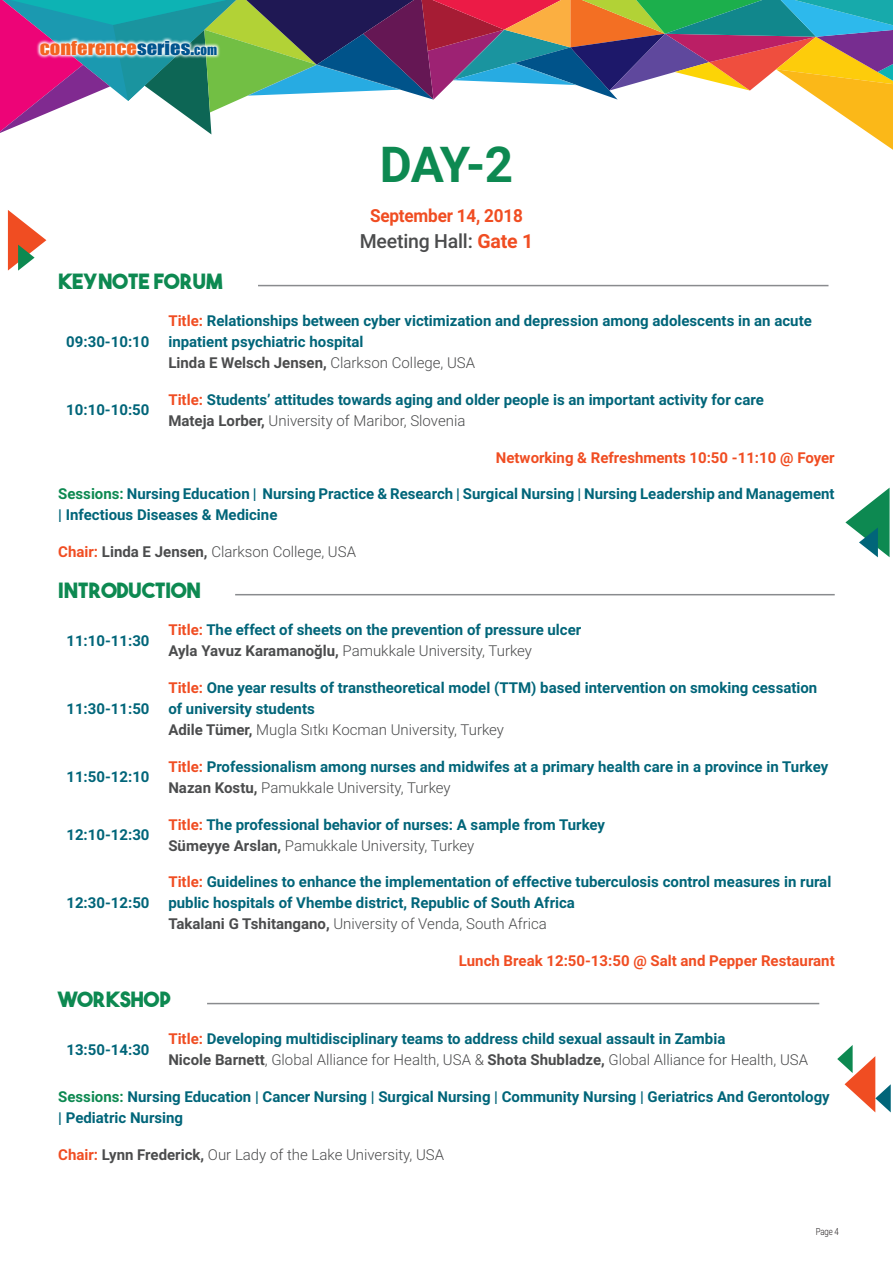
<style>
.page{position:relative;width:893px;height:1263px;background:#fff}
.page>*{position:absolute;margin:0;border:0;box-sizing:border-box;transform-origin:0 0}
.t1{font:700 49.5px "Roboto";color:#0d8951}
.t2{font:21px "The Bold Font";color:#0d8951}
.t3{font:500 19.5px "Roboto";letter-spacing:-.01em;color:#4b4c4d}
.t4{font:700 18px "Roboto";letter-spacing:-.01em;color:#f04d22;scale:.95 1}
.t5{font:17.7px "Impact";color:#f36421;scale:1.16 1}
.t6{font:700 15px/21px "Roboto";color:#016579}
.t7{font:300 15px "Roboto";color:#4b4c4d}
.t8{font:700 15px "Roboto";color:#f04d22}
.t9{font:300 9.75px "Roboto";color:#231f20;scale:.8 1}
.s1{color:#00548e}
.s2{font-size:12.6px;color:#00548e}
.s3{font-weight:700;color:#f04d22}
.s4{color:#f04d22}
.s5{color:#4b4c4d}
.s6{font-weight:300;color:#4b4c4d}
.s7{color:#0d8951}
.s8{font-weight:700}
</style>
<div class="page">
<svg style="left:0;top:0;width:893px;height:150px"></svg>
<svg style="left:845px;top:488px;width:45px;height:69px"></svg>
<svg style="left:837px;top:1045px;width:54px;height:67px"></svg>
<svg style="left:36px;top:37px;width:185px;height:22px"></svg>
<svg style="left:8px;top:210px;width:38px;height:61px"></svg>
<hr style="left:258px;top:285px;width:570px;height:1px;background:#898b8e">
<hr style="left:235px;top:594px;width:600px;height:1px;background:#898b8e">
<hr style="left:207px;top:1003px;width:612px;height:1px;background:#898b8e">
<p class="t5" style="left:40px;top:34px;width:154px">CONFERENCE<span class="s1">SERIES.</span><span class="s2">COM</span></p>
<p class="t2" style="left:58px;top:268px;width:166px">KEYNOTE FORUM</p>
<p class="t1" style="left:380px;top:130px;width:135px">DAY-2</p>
<p class="t4" style="left:370px;top:203px;width:163px">September 14, 2018</p>
<p class="t3" style="left:360px;top:227px;width:175px">Meeting Hall: <span class="s3">Gate 1</span></p>
<p class="t6" style="left:66px;top:331px;width:85px">09:30-10:10</p>
<p class="t6" style="left:168px;top:310px;width:645px"><span class="s4">Title:</span> Relationships between cyber victimization and depression among adolescents in an acute inpatient psychiatric hospital<br><span class="s5">Linda E Welsch Jensen,</span> <span class="s6">Clarkson College, USA</span></p>
<p class="t6" style="left:66px;top:399px;width:85px">10:10-10:50</p>
<p class="t6" style="left:168px;top:388px;width:597px"><span class="s4">Title:</span> Students’ attitudes towards aging and older people is an important activity for care<br><span class="s5">Mateja Lorber,</span> <span class="s6">University of Maribor, Slovenia</span></p>
<p class="t8" style="left:496px;top:447px;width:340px">Networking &amp; Refreshments 10:50 -11:10 @ Foyer</p>
<p class="t6" style="left:58px;top:483px;width:778px"><span class="s7">Sessions:</span> Nursing Education | Nursing Practice &amp; Research | Surgical Nursing | Nursing Leadership and Management | Infectious Diseases &amp; Medicine</p>
<p class="t7" style="left:58px;top:541px;width:299px"><span class="s3">Chair:</span> <span class="s8">Linda E Jensen,</span> Clarkson College, USA</p>
<p class="t2" style="left:58px;top:577px;width:144px">INTRODUCTION</p>
<p class="t6" style="left:66px;top:629px;width:85px">11:10-11:30</p>
<p class="t6" style="left:168px;top:619px;width:414px"><span class="s4">Title:</span> The effect of sheets on the prevention of pressure ulcer<br><span class="s5">Ayla Yavuz Karamanoğlu,</span> <span class="s6">Pamukkale University, Turkey</span></p>
<p class="t6" style="left:66px;top:698px;width:85px">11:30-11:50</p>
<p class="t6" style="left:168px;top:677px;width:650px"><span class="s4">Title:</span> One year results of transtheoretical model (TTM) based intervention on smoking cessation of university students<br><span class="s5">Adile Tümer,</span> <span class="s6">Mugla Sıtkı Kocman University, Turkey</span></p>
<p class="t6" style="left:66px;top:766px;width:85px">11:50-12:10</p>
<p class="t6" style="left:168px;top:755px;width:661px"><span class="s4">Title:</span> Professionalism among nurses and midwifes at a primary health care in a province in Turkey<br><span class="s5">Nazan Kostu,</span> <span class="s6">Pamukkale University, Turkey</span></p>
<p class="t6" style="left:66px;top:824px;width:85px">12:10-12:30</p>
<p class="t6" style="left:168px;top:813px;width:438px"><span class="s4">Title:</span> The professional behavior of nurses: A sample from Turkey<br><span class="s5">Sümeyye Arslan,</span> <span class="s6">Pamukkale University, Turkey</span></p>
<p class="t6" style="left:168px;top:871px;width:664px"><span class="s4">Title:</span> Guidelines to enhance the implementation of effective tuberculosis control measures in rural public hospitals of Vhembe district, Republic of South Africa<br><span class="s5">Takalani G Tshitangano,</span> <span class="s6">University of Venda, South Africa</span></p>
<p class="t8" style="left:459px;top:950px;width:377px">Lunch Break 12:50-13:50 @ Salt and Pepper Restaurant</p>
<p class="t2" style="left:58px;top:986px;width:115px">WORKSHOP</p>
<p class="t6" style="left:66px;top:1038px;width:85px">13:50-14:30</p>
<p class="t6" style="left:168px;top:1028px;width:641px"><span class="s4">Title:</span> Developing multidisciplinary teams to address child sexual assault in Zambia<br><span class="s5">Nicole Barnett</span><span class="s6">, Global Alliance for Health, USA &amp;</span> <span class="s5">Shota Shubladze,</span> <span class="s6">Global Alliance for Health, USA</span></p>
<p class="t6" style="left:58px;top:1085px;width:773px"><span class="s7">Sessions:</span> Nursing Education | Cancer Nursing | Surgical Nursing | Community Nursing | Geriatrics And Gerontology | Pediatric Nursing</p>
<p class="t7" style="left:58px;top:1144px;width:387px"><span class="s3">Chair:</span> <span class="s8">Lynn Frederick,</span> Our Lady of the Lake University, USA</p>
<p class="t6" style="left:66px;top:892px;width:85px">12:30-12:50</p>
<p class="t9" style="left:816px;top:1225px;width:30px">Page 4</p>
</div>
